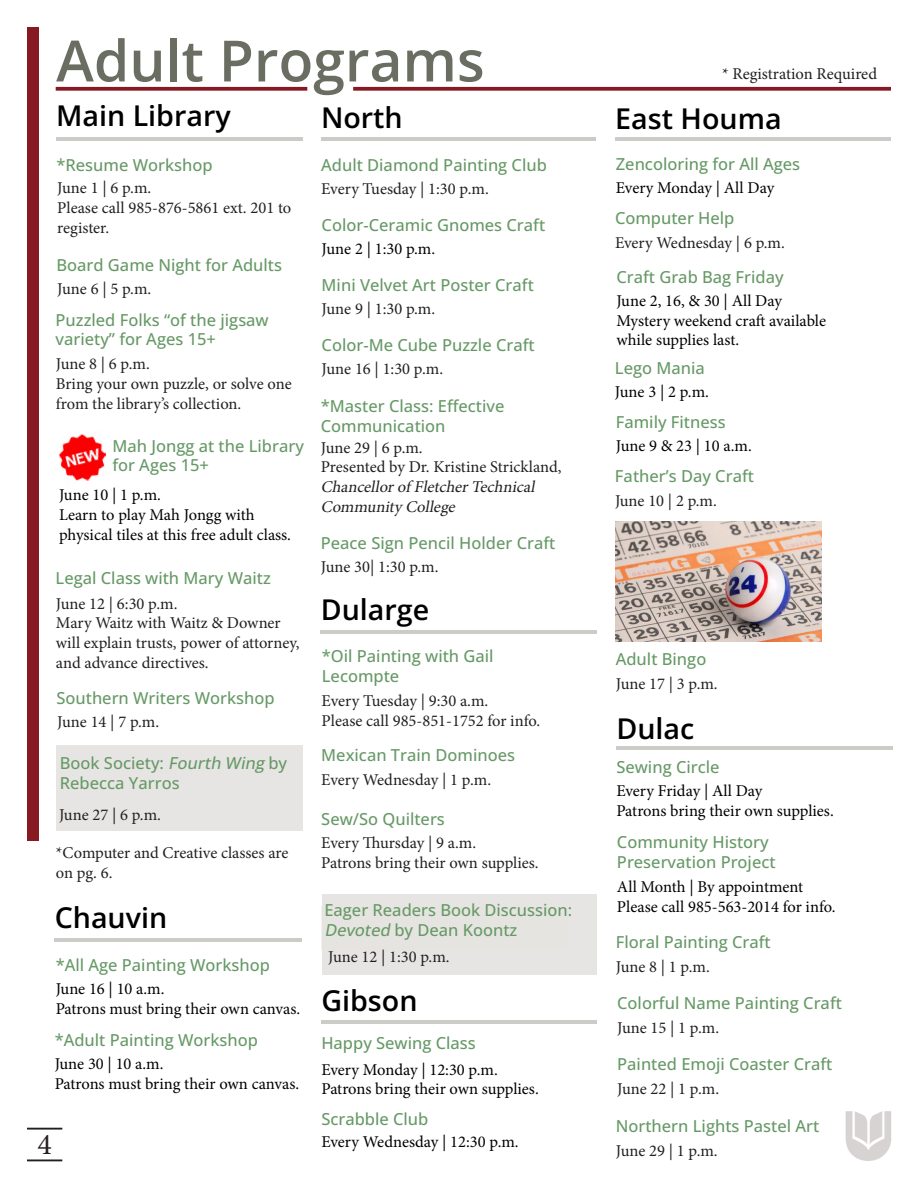
<style>
.page{position:relative;width:918px;height:1188px;background:#fff}
.page>*{position:absolute;margin:0;border:0;box-sizing:border-box;transform-origin:0 0}
.t1{font:600 57px "Open Sans";color:#6a6d61}
.t2{font:30px "Minion Pro";color:#231f20}
.t3{font:600 28.65px "Open Sans";color:#000}
.Program_Title-Green{font:500 16.5px/19.8px "Open Sans";color:#696}
.t4{font:16.5px/19.8px "Minion Pro";color:#231f20}
.date___time{font:16.5px/19.8px "Minion Pro";color:#000}
.t5{font:italic 16.5px/19.8px "Minion Pro";color:#231f20}
.s1{font-style:normal}
.s2{font-style:italic}
</style>
<div class="page">
<div style="left:27px;top:27px;width:11px;height:814px;background:#861921"></div>
<hr style="left:27px;top:1128px;width:35px;height:2px;background:#231f20">
<hr style="left:27px;top:1159px;width:35px;height:2px;background:#231f20">
<svg style="left:56px;top:87px;width:251px;height:4px"></svg>
<svg style="left:353px;top:87px;width:538px;height:4px;background:#902c33"></svg>
<hr style="left:56px;top:137px;width:247px;height:3px;background:#c7c6c1">
<hr style="left:615px;top:137px;width:276px;height:3px;background:#c7c6c1">
<hr style="left:321px;top:630px;width:276px;height:4px;background:#c7c6c1">
<hr style="left:321px;top:1020px;width:276px;height:4px;background:#c7c6c1">
<hr style="left:616px;top:746px;width:277px;height:4px;background:#c7c6c1">
<hr style="left:55px;top:939px;width:247px;height:3px;background:#c7c6c1">
<hr style="left:321px;top:137px;width:274px;height:3px;background:#c7c6c1">
<div style="left:56px;top:746px;width:247px;height:85px;background:#e5e3e0"></div>
<div style="left:322px;top:894px;width:275px;height:81px;background:#e5e3e0"></div>
<svg style="left:846px;top:1111px;width:45px;height:50px"></svg>
<img style="left:616px;top:522px;width:205px;height:119px">
<img style="left:59px;top:434px;width:48px;height:47px">
<p class="t1" style="left:56px;top:22px;width:430px">Adult Programs</p>
<p class="t4" style="left:722px;top:64px;width:157px">* Registration Required</p>
<p class="t3" style="left:56px;top:96px;width:176px">Main Library</p>
<p class="t3" style="left:615px;top:99px;width:168px">East Houma</p>
<p class="t3" style="left:321px;top:98px;width:83px">North</p>
<p class="Program_Title-Green" style="left:56px;top:154px;width:158px">*Resume Workshop</p>
<p class="Program_Title-Green" style="left:321px;top:154px;width:227px">Adult Diamond Painting Club</p>
<p class="Program_Title-Green" style="left:616px;top:153px;width:186px">Zencoloring for All Ages</p>
<p class="t4" style="left:57px;top:178px;width:95px">June 1 | 6 p.m.</p>
<p class="t4" style="left:57px;top:198px;width:236px">Please call 985-876-5861 ext. 201 to register.</p>
<p class="Program_Title-Green" style="left:56px;top:255px;width:227px">Board Game Night for Adults</p>
<p class="t4" style="left:57px;top:279px;width:95px">June 6 | 5 p.m.</p>
<p class="Program_Title-Green" style="left:56px;top:309px;width:215px">Puzzled Folks “of the jigsaw variety” for Ages 15+</p>
<p class="t4" style="left:321px;top:179px;width:169px">Every Tuesday | 1:30 p.m.</p>
<p class="Program_Title-Green" style="left:322px;top:214px;width:225px">Color-Ceramic Gnomes Craft</p>
<p class="date___time" style="left:322px;top:238px;width:115px">June 2 | 1:30 p.m.</p>
<p class="Program_Title-Green" style="left:322px;top:275px;width:214px">Mini Velvet Art Poster Craft</p>
<p class="t4" style="left:322px;top:299px;width:115px">June 9 | 1:30 p.m.</p>
<p class="Program_Title-Green" style="left:322px;top:335px;width:215px">Color-Me Cube Puzzle Craft</p>
<p class="date___time" style="left:616px;top:177px;width:160px">Every Monday | All Day</p>
<p class="Program_Title-Green" style="left:615px;top:207px;width:121px">Computer Help</p>
<p class="t4" style="left:615px;top:232px;width:171px">Every Wednesday | 6 p.m.</p>
<p class="Program_Title-Green" style="left:616px;top:267px;width:169px">Craft Grab Bag Friday</p>
<p class="date___time" style="left:616px;top:291px;width:167px">June 2, 16, &amp; 30 | All Day</p>
<p class="date___time" style="left:616px;top:310px;width:211px">Mystery weekend craft available while supplies last.</p>
<p class="t4" style="left:56px;top:354px;width:95px">June 8 | 6 p.m.</p>
<p class="t4" style="left:56px;top:374px;width:237px">Bring your own puzzle, or solve one from the library’s collection.</p>
<p class="t4" style="left:322px;top:359px;width:123px">June 16 | 1:30 p.m.</p>
<p class="Program_Title-Green" style="left:321px;top:396px;width:185px">*Master Class: Effective</p>
<p class="Program_Title-Green" style="left:321px;top:415px;width:126px">Communication</p>
<p class="Program_Title-Green" style="left:615px;top:358px;width:91px">Lego Mania</p>
<p class="date___time" style="left:615px;top:382px;width:95px">June 3 | 2 p.m.</p>
<p class="Program_Title-Green" style="left:616px;top:412px;width:111px">Family Fitness</p>
<p class="Program_Title-Green" style="left:112px;top:435px;width:193px">Mah Jongg at the Library for Ages 15+</p>
<p class="date___time" style="left:59px;top:485px;width:103px">June 10 | 1 p.m.</p>
<p class="date___time" style="left:59px;top:505px;width:233px">Learn to play Mah Jongg with physical tiles at this free adult class.</p>
<p class="t4" style="left:321px;top:438px;width:103px">June 29 | 6 p.m.</p>
<p class="t5" style="left:321px;top:457px;width:242px"><span class="s1">Presented by Dr. Kristine Strickland,<br></span>Chancellorof FletcherTechnical<br>Community College</p>
<p class="Program_Title-Green" style="left:321px;top:533px;width:236px">Peace Sign Pencil Holder Craft</p>
<p class="date___time" style="left:616px;top:436px;width:138px">June 9 &amp; 23 | 10 a.m.</p>
<p class="Program_Title-Green" style="left:615px;top:465px;width:141px">Father’s Day Craft</p>
<p class="t4" style="left:615px;top:491px;width:103px">June 10 | 2 p.m.</p>
<p class="Program_Title-Green" style="left:56px;top:567px;width:217px">Legal Class with Mary Waitz</p>
<p class="t4" style="left:321px;top:557px;width:119px">June 30| 1:30 p.m.</p>
<p class="t4" style="left:56px;top:593px;width:123px">June 12 | 6:30 p.m.</p>
<p class="t4" style="left:56px;top:613px;width:245px">Mary Waitz with Waitz &amp; Downer will explain trusts, power of attorney, and advance directives.</p>
<p class="Program_Title-Green" style="left:56px;top:688px;width:220px">Southern Writers Workshop</p>
<p class="t4" style="left:57px;top:712px;width:103px">June 14 | 7 p.m.</p>
<p class="t3" style="left:321px;top:590px;width:110px">Dularge</p>
<p class="Program_Title-Green" style="left:322px;top:646px;width:173px">*Oil Painting with Gail</p>
<p class="Program_Title-Green" style="left:322px;top:666px;width:79px">Lecompte</p>
<p class="t4" style="left:322px;top:691px;width:168px">Every Tuesday | 9:30 a.m.</p>
<p class="t4" style="left:322px;top:711px;width:220px">Please call 985-851-1752 for info.</p>
<p class="Program_Title-Green" style="left:616px;top:649px;width:92px">Adult Bingo</p>
<p class="t4" style="left:616px;top:674px;width:103px">June 17 | 3 p.m.</p>
<p class="t3" style="left:616px;top:708px;width:80px">Dulac</p>
<p class="Program_Title-Green" style="left:60px;top:752px;width:229px">Book Society: <span class="s2">Fourth Wing</span> by<br>Rebecca Yarros</p>
<p class="t4" style="left:59px;top:805px;width:103px">June 27 | 6 p.m.</p>
<p class="Program_Title-Green" style="left:321px;top:744px;width:195px">Mexican Train Dominoes</p>
<p class="t4" style="left:321px;top:770px;width:171px">Every Wednesday | 1 p.m.</p>
<p class="Program_Title-Green" style="left:321px;top:809px;width:125px">Sew/So Quilters</p>
<p class="Program_Title-Green" style="left:616px;top:757px;width:105px">Sewing Circle</p>
<p class="date___time" style="left:616px;top:781px;width:148px">Every Friday | All Day</p>
<p class="date___time" style="left:616px;top:801px;width:219px">Patrons bring their own supplies.</p>
<p class="t4" style="left:56px;top:843px;width:234px">*Computer and Creative classes are on pg. 6.</p>
<p class="t3" style="left:55px;top:898px;width:114px">Chauvin</p>
<p class="Program_Title-Green" style="left:56px;top:955px;width:216px">*All Age Painting Workshop</p>
<p class="t4" style="left:321px;top:833px;width:156px">Every Thursday | 9 a.m.</p>
<p class="t4" style="left:321px;top:853px;width:219px">Patrons bring their own supplies.</p>
<p class="Program_Title-Green" style="left:324px;top:900px;width:249px">Eager Readers Book Discussion:</p>
<p class="Program_Title-Green" style="left:324px;top:920px;width:195px"><span class="s2">Devoted</span> by Dean Koontz</p>
<p class="t4" style="left:328px;top:947px;width:123px">June 12 | 1:30 p.m.</p>
<p class="Program_Title-Green" style="left:617px;top:831px;width:153px">Community History</p>
<p class="Program_Title-Green" style="left:617px;top:851px;width:160px">Preservation Project</p>
<p class="date___time" style="left:617px;top:877px;width:188px">All Month | By appointment</p>
<p class="date___time" style="left:617px;top:897px;width:220px">Please call 985-563-2014 for info.</p>
<p class="Program_Title-Green" style="left:616px;top:931px;width:157px">Floral Painting Craft</p>
<p class="t4" style="left:616px;top:957px;width:95px">June 8 | 1 p.m.</p>
<p class="date___time" style="left:56px;top:979px;width:110px">June 16 | 10 a.m.</p>
<p class="date___time" style="left:56px;top:999px;width:246px">Patrons must bring their own canvas.</p>
<p class="t3" style="left:321px;top:981px;width:98px">Gibson</p>
<p class="Program_Title-Green" style="left:617px;top:993px;width:226px">Colorful Name Painting Craft</p>
<p class="Program_Title-Green" style="left:55px;top:1030px;width:205px">*Adult Painting Workshop</p>
<p class="date___time" style="left:55px;top:1054px;width:110px">June 30 | 10 a.m.</p>
<p class="date___time" style="left:55px;top:1074px;width:246px">Patrons must bring their own canvas.</p>
<p class="t2" style="left:37px;top:1124px;width:16px">4</p>
<p class="Program_Title-Green" style="left:321px;top:1032px;width:156px">Happy Sewing Class</p>
<p class="date___time" style="left:321px;top:1060px;width:178px">Every Monday | 12:30 p.m.</p>
<p class="date___time" style="left:321px;top:1079px;width:219px">Patrons bring their own supplies.</p>
<p class="date___time" style="left:321px;top:1132px;width:199px">Every Wednesday | 12:30 p.m.</p>
<p class="Program_Title-Green" style="left:321px;top:1109px;width:109px">Scrabble Club</p>
<p class="t4" style="left:617px;top:1018px;width:103px">June 15 | 1 p.m.</p>
<p class="Program_Title-Green" style="left:617px;top:1054px;width:217px">Painted Emoji Coaster Craft</p>
<p class="t4" style="left:617px;top:1079px;width:103px">June 22 | 1 p.m.</p>
<p class="Program_Title-Green" style="left:616px;top:1116px;width:205px">Northern Lights Pastel Art</p>
<p class="t4" style="left:616px;top:1141px;width:103px">June 29 | 1 p.m.</p>
</div>
